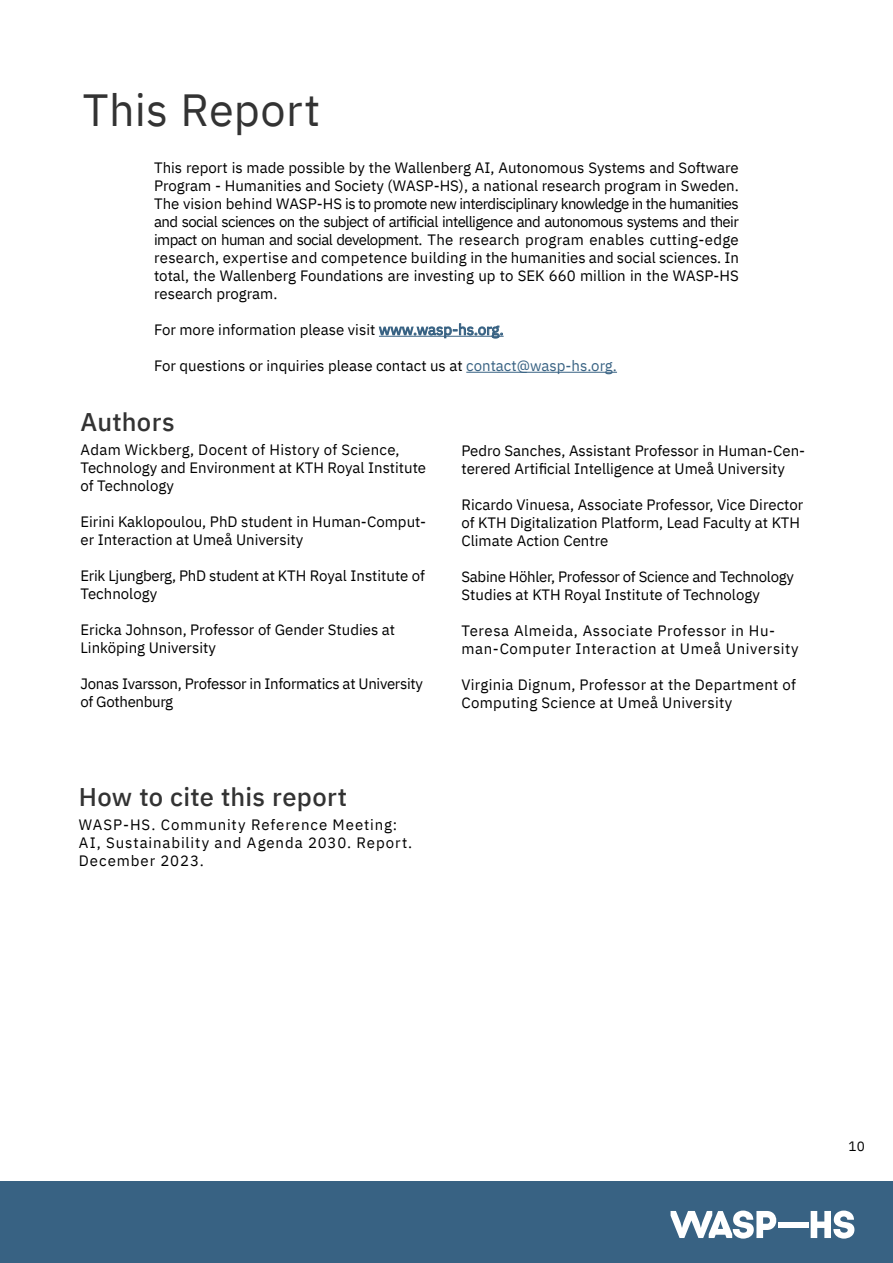
<style>
.page{position:relative;width:893px;height:1263px;background:#fff}
.page>*{position:absolute;margin:0;border:0;box-sizing:border-box;transform-origin:0 0}
.t1{font:45px "IBM Plex Sans";letter-spacing:.005em;color:#333}
.t2{font:500 25.5px "IBM Plex Sans";letter-spacing:.01em;color:#333}
.t3{font:15px/18px "IBM Plex Sans";color:#000}
.t4{font:15px/18px "IBM Plex Sans";letter-spacing:-.02em;color:#000}
.t5{font:15px/18px "IBM Plex Sans";letter-spacing:.06em;color:#000}
.t6{font:15px/18px "IBM Plex Sans";letter-spacing:.04em;color:#000}
.t7{font:15px/18px "IBM Plex Sans";letter-spacing:.02em;color:#000101}
.t8{font:13.5px "IBM Plex Sans";color:#000}
.s1{color:#386283}
</style>
<div class="page">
<div style="left:0;top:1182px;width:893px;height:81px;background:#386283"></div>
<div style="left:778px;top:1222px;width:30px;height:6px;background:#fff"></div>
<svg style="left:811px;top:1210px;width:43px;height:28px"></svg>
<svg style="left:670px;top:1210px;width:107px;height:28px"></svg>
<hr style="left:379px;top:336px;width:125px;height:1px;background:#386283">
<hr style="left:466px;top:372px;width:151px;height:1px;background:#386283">
<h1 class="t1" style="left:83px;top:76px;width:239px">This Report</h1>
<p class="t3" style="left:154px;top:157px;width:586px;text-align:justify">This report is made possible by the Wallenberg AI, Autonomous Systems and Software Program - Humanities and Society (WASP-HS), a national research program in Sweden.<br>The vision behind WASP-HS is to promote new interdisciplinary knowledge in the humanities and social sciences on the subject of artificial intelligence and autonomous systems and their impact on human and social development. The research program enables cutting-edge research, expertise and competence building in the humanities and social sciences. In total, the Wallenberg Foundations are investing up to SEK 660 million in the WASP-HS research program.</p>
<p class="t3" style="left:154px;top:319px;width:351px">For more information please visit <span class="s1">www.wasp-hs.org.</span></p>
<p class="t3" style="left:154px;top:355px;width:464px">For questions or inquiries please contact us at <span class="s1">contact@wasp-hs.org.</span></p>
<h2 class="t2" style="left:80px;top:402px;width:96px">Authors</h2>
<p class="t3" style="left:80px;top:440px;width:347px">Adam Wickberg, Docent of History of Science,<br>Technology and Environment at KTH Royal Institute of Technology</p>
<p class="t3" style="left:80px;top:512px;width:347px">Eirini Kaklopoulou, PhD student in Human-Comput&shy;er Interaction at Umeå University</p>
<p class="t3" style="left:80px;top:566px;width:346px">Erik Ljungberg, PhD student at KTH Royal Institute of<br>Technology</p>
<p class="t3" style="left:80px;top:620px;width:316px">Ericka Johnson, Professor of Gender Studies at<br>Linköping University</p>
<p class="t4" style="left:80px;top:674px;width:344px">Jonas Ivarsson, Professor in Informatics at University of Gothenburg</p>
<p class="t3" style="left:461px;top:441px;width:345px">Pedro Sanches, Assistant Professor in Human-Cen&shy;terered Artificial Intelligence at Umeå University</p>
<p class="t3" style="left:461px;top:495px;width:343px">Ricardo Vinuesa, Associate Professor, Vice Director of KTH Digitalization Platform, Lead Faculty at KTH<br>Climate Action Centre</p>
<p class="t4" style="left:461px;top:567px;width:334px">Sabine Höhler, Professor of Science and Technology<br>Studies at KTH Royal Institute of Technology</p>
<p class="t6" style="left:461px;top:621px;width:339px">Teresa Almeida, Associate Professor in Hu&shy;man-Computer Interaction at Umeå University</p>
<p class="t7" style="left:461px;top:675px;width:336px">Virginia Dignum, Professor at the Department of<br>Computing Science at Umeå University</p>
<h2 class="t2" style="left:79px;top:777px;width:270px">How to cite this report</h2>
<p class="t5" style="left:79px;top:815px;width:335px">WASP-HS. Community Reference Meeting:<br>AI, Sustainability and Agenda 2030. Report.<br>December 2023.</p>
<p class="t8" style="left:849px;top:1136px;width:18px">10</p>
</div>
